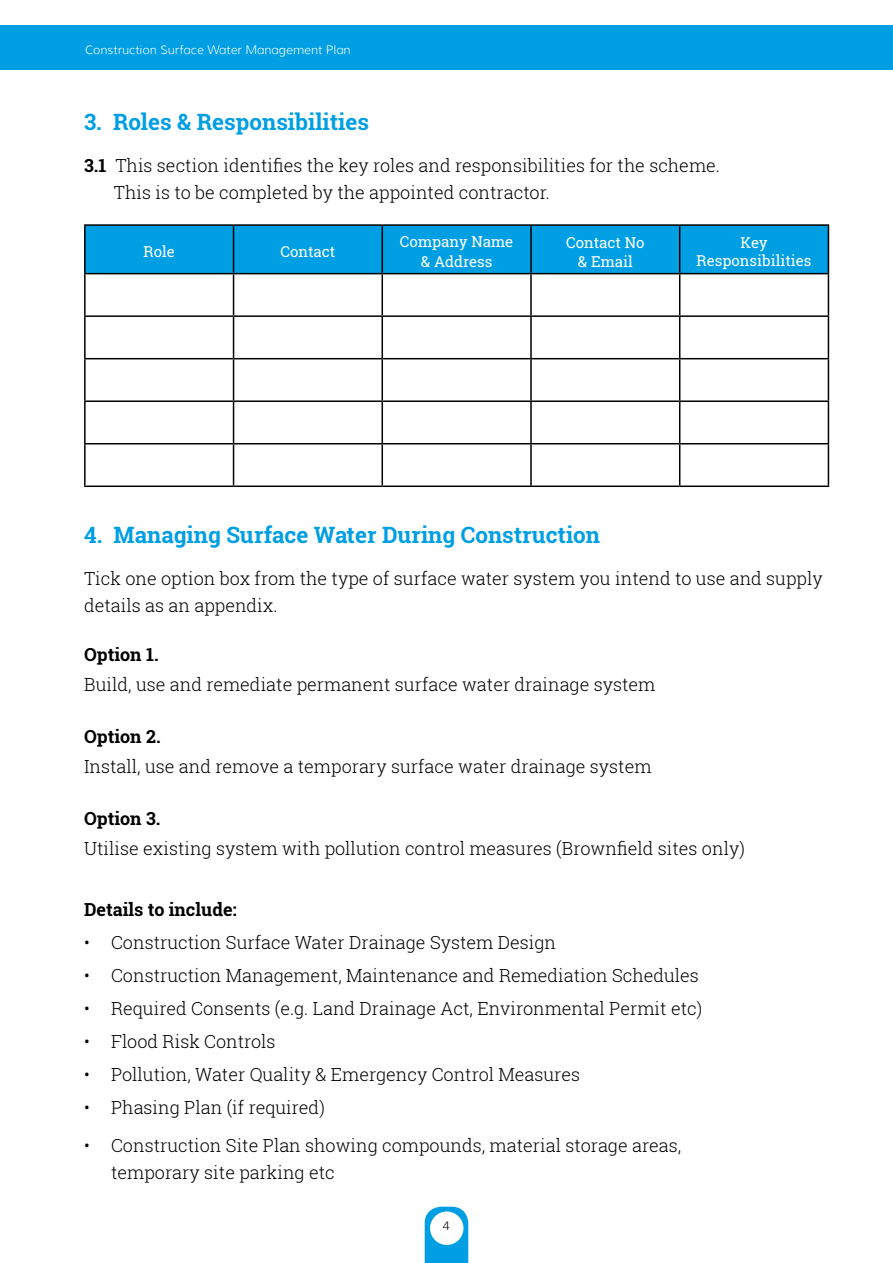
<style>
.page{position:relative;width:893px;height:1263px;background:#fff}
.page>*{position:absolute;margin:0;border:0;box-sizing:border-box;transform-origin:0 0}
.t1{font:700 22.5px "Roboto Slab";color:#009fe3}
.t2{font:300 18px/27px "Roboto Slab";color:#000}
.t3{font:700 18px "Roboto Slab";color:#000}
.t4{font:15px/20.2px "Roboto Slab";color:#fff;text-align:center}
.t5{font:300 12px "Muli";color:#fff}
.t6{font:300 12px "Muli";color:#000}
.s1{font-weight:700}
</style>
<div class="page">
<svg style="left:425px;top:1207px;width:43px;height:56px;background:#12a5e5"></svg>
<div style="left:430px;top:1211px;width:33px;height:34px;background:#fff;border-radius:50%"></div>
<div style="left:0;top:26px;width:893px;height:44px;background:#009fe3"></div>
<div style="left:86px;top:226px;width:742px;height:47px;background:#009fe3"></div>
<svg style="left:86px;top:274px;width:742px;height:211px"></svg>
<hr style="left:84px;top:224px;width:150px;height:2px;background:#000">
<hr style="left:84px;top:226px;width:2px;height:47px;background:#000">
<hr style="left:234px;top:224px;width:148px;height:2px;background:#000">
<hr style="left:233px;top:226px;width:1px;height:47px;background:#000">
<hr style="left:382px;top:224px;width:149px;height:2px;background:#000">
<hr style="left:381px;top:226px;width:2px;height:47px;background:#000">
<hr style="left:531px;top:224px;width:149px;height:2px;background:#000">
<hr style="left:530px;top:226px;width:2px;height:47px;background:#000">
<hr style="left:680px;top:224px;width:149px;height:2px;background:#000">
<hr style="left:679px;top:226px;width:1px;height:47px;background:#000">
<hr style="left:828px;top:226px;width:1px;height:47px;background:#000">
<hr style="left:84px;top:273px;width:150px;height:1px;background:#000">
<hr style="left:84px;top:274px;width:2px;height:41px;background:#000">
<hr style="left:234px;top:273px;width:148px;height:1px;background:#000">
<hr style="left:233px;top:274px;width:1px;height:41px;background:#000">
<hr style="left:382px;top:273px;width:149px;height:1px;background:#000">
<hr style="left:381px;top:274px;width:2px;height:41px;background:#000">
<hr style="left:531px;top:273px;width:149px;height:1px;background:#000">
<hr style="left:530px;top:274px;width:2px;height:41px;background:#000">
<hr style="left:680px;top:273px;width:149px;height:1px;background:#000">
<hr style="left:679px;top:274px;width:1px;height:41px;background:#000">
<hr style="left:828px;top:274px;width:1px;height:41px;background:#000">
<hr style="left:84px;top:315px;width:150px;height:2px;background:#000">
<hr style="left:84px;top:317px;width:2px;height:41px;background:#000">
<hr style="left:234px;top:315px;width:148px;height:2px;background:#000">
<hr style="left:233px;top:317px;width:1px;height:41px;background:#000">
<hr style="left:382px;top:315px;width:149px;height:2px;background:#000">
<hr style="left:381px;top:317px;width:2px;height:41px;background:#000">
<hr style="left:531px;top:315px;width:149px;height:2px;background:#000">
<hr style="left:530px;top:317px;width:2px;height:41px;background:#000">
<hr style="left:680px;top:315px;width:149px;height:2px;background:#000">
<hr style="left:679px;top:317px;width:1px;height:41px;background:#000">
<hr style="left:828px;top:317px;width:1px;height:41px;background:#000">
<hr style="left:84px;top:358px;width:150px;height:1px;background:#000">
<hr style="left:84px;top:359px;width:2px;height:41px;background:#000">
<hr style="left:234px;top:358px;width:148px;height:1px;background:#000">
<hr style="left:233px;top:359px;width:1px;height:41px;background:#000">
<hr style="left:382px;top:358px;width:149px;height:1px;background:#000">
<hr style="left:381px;top:359px;width:2px;height:41px;background:#000">
<hr style="left:531px;top:358px;width:149px;height:1px;background:#000">
<hr style="left:530px;top:359px;width:2px;height:41px;background:#000">
<hr style="left:680px;top:358px;width:149px;height:1px;background:#000">
<hr style="left:679px;top:359px;width:1px;height:41px;background:#000">
<hr style="left:828px;top:359px;width:1px;height:41px;background:#000">
<hr style="left:84px;top:400px;width:150px;height:2px;background:#000">
<hr style="left:84px;top:402px;width:2px;height:41px;background:#000">
<hr style="left:234px;top:400px;width:148px;height:2px;background:#000">
<hr style="left:233px;top:402px;width:1px;height:41px;background:#000">
<hr style="left:382px;top:400px;width:149px;height:2px;background:#000">
<hr style="left:381px;top:402px;width:2px;height:41px;background:#000">
<hr style="left:531px;top:400px;width:149px;height:2px;background:#000">
<hr style="left:530px;top:402px;width:2px;height:41px;background:#000">
<hr style="left:680px;top:400px;width:149px;height:2px;background:#000">
<hr style="left:679px;top:402px;width:1px;height:41px;background:#000">
<hr style="left:828px;top:402px;width:1px;height:41px;background:#000">
<hr style="left:84px;top:443px;width:150px;height:1px;background:#000">
<hr style="left:84px;top:444px;width:2px;height:41px;background:#000">
<hr style="left:234px;top:443px;width:148px;height:1px;background:#000">
<hr style="left:233px;top:444px;width:1px;height:41px;background:#000">
<hr style="left:382px;top:443px;width:149px;height:1px;background:#000">
<hr style="left:381px;top:444px;width:2px;height:41px;background:#000">
<hr style="left:531px;top:443px;width:149px;height:1px;background:#000">
<hr style="left:530px;top:444px;width:2px;height:41px;background:#000">
<hr style="left:680px;top:443px;width:149px;height:1px;background:#000">
<hr style="left:679px;top:444px;width:1px;height:41px;background:#000">
<hr style="left:828px;top:444px;width:1px;height:41px;background:#000">
<hr style="left:84px;top:485px;width:150px;height:2px;background:#000">
<hr style="left:234px;top:485px;width:148px;height:2px;background:#000">
<hr style="left:382px;top:485px;width:149px;height:2px;background:#000">
<hr style="left:531px;top:485px;width:149px;height:2px;background:#000">
<hr style="left:680px;top:485px;width:149px;height:2px;background:#000">
<p class="t5" style="left:85px;top:43px;width:267px">Construction Surface Water Management Plan</p>
<p class="t1" style="left:84px;top:106px;width:286px">3. Roles &amp; Responsibilities</p>
<p class="t2" style="left:114px;top:151px;width:608px;text-indent:-30px"><span class="s1">3.1</span> This section identifies the key roles and responsibilities for the scheme.<br>This is to be completed by the appointed contractor.</p>
<p class="t4" style="left:144px;top:241px;width:33px">Role</p>
<p class="t4" style="left:280px;top:241px;width:57px">Contact</p>
<p class="t4" style="left:400px;top:231px;width:115px">Company Name &amp; Address</p>
<p class="t4" style="left:566px;top:233px;width:80px;line-height:18.8px">Contact No &amp; Email</p>
<p class="t4" style="left:697px;top:234px;width:117px;line-height:18px">Key<br>Responsibilities</p>
<p class="t1" style="left:84px;top:520px;width:518px">4. Managing Surface Water During Construction</p>
<p class="t2" style="left:84px;top:565px;width:740px">Tick one option box from the type of surface water system you intend to use and supply details as an appendix.</p>
<p class="t3" style="left:84px;top:642px;width:76px">Option 1.</p>
<p class="t2" style="left:84px;top:670px;width:573px">Build, use and remediate permanent surface water drainage system</p>
<p class="t3" style="left:84px;top:724px;width:78px">Option 2.</p>
<p class="t2" style="left:84px;top:752px;width:569px">Install, use and remove a temporary surface water drainage system</p>
<p class="t3" style="left:84px;top:806px;width:78px">Option 3.</p>
<p class="t2" style="left:84px;top:834px;width:662px">Utilise existing system with pollution control measures (Brownfield sites only)</p>
<p class="t3" style="left:84px;top:897px;width:154px">Details to include:</p>
<p class="t2" style="left:84px;top:929px;width:474px">• Construction Surface Water Drainage System Design</p>
<p class="t2" style="left:84px;top:962px;width:616px">• Construction Management, Maintenance and Remediation Schedules</p>
<p class="t2" style="left:84px;top:995px;width:620px">• Required Consents (e.g. Land Drainage Act, Environmental Permit etc)</p>
<p class="t2" style="left:84px;top:1028px;width:193px">• Flood Risk Controls</p>
<p class="t2" style="left:84px;top:1061px;width:497px">• Pollution, Water Quality &amp; Emergency Control Measures</p>
<p class="t2" style="left:84px;top:1094px;width:242px">• Phasing Plan (if required)</p>
<p class="t2" style="left:111px;top:1131px;width:572px;text-indent:-27px">• Construction Site Plan showing compounds, material storage areas, temporary site parking etc</p>
<p class="t6" style="left:443px;top:1218px;width:8px">4</p>
</div>
